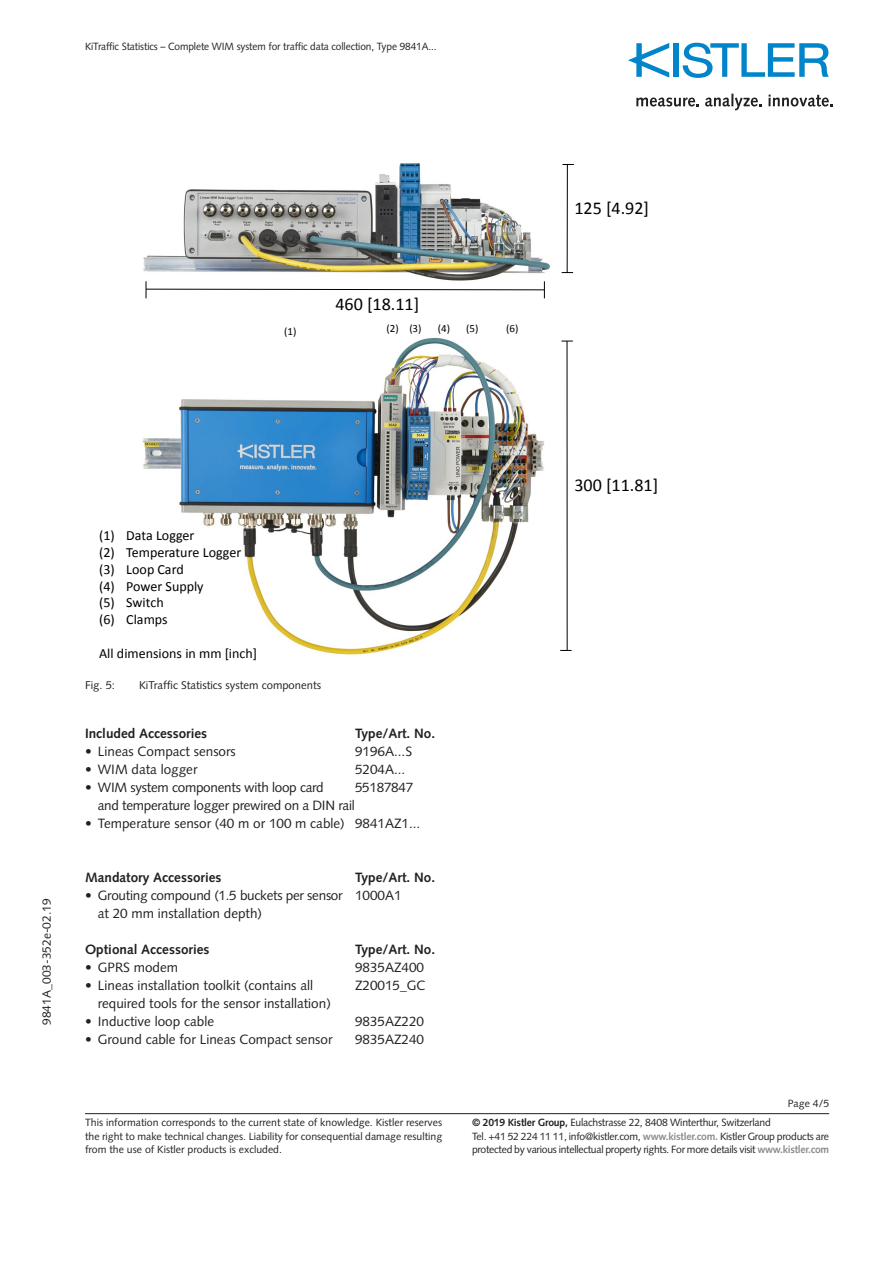
<style>
.page{position:relative;width:893px;height:1263px;background:#fff}
.page>*{position:absolute;margin:0;border:0;box-sizing:border-box;transform-origin:0 0}
.t1{font:18px "Calibri";color:#000}
.t2{font:14.1px/16.8px "Calibri";color:#000}
.t3{font:13.5px "Syntax LT Std";color:#231f20}
.t4{font:13.5px/18px "Syntax LT Std";letter-spacing:-.02em;color:#231f20}
._2_00_U-Titel{font:700 13.5px "Syntax LT Std";color:#231f20}
.t5{font:12px "Syntax LT Std";color:#231f20}
._4_00_Legende{font:11.25px "Syntax LT Std";color:#231f20}
.t6{font:10.95px "Calibri";color:#000}
.t7{font:10.5px/13.5px "Syntax LT Std";letter-spacing:-.02em;color:#231f20}
.t8{font:10.5px "Syntax LT Std";letter-spacing:-.02em;color:#231f20;scale:.96 1}
.s1{font-weight:700}
.s2{font-weight:700;color:#8a8c8f}
</style>
<div class="page">
<hr style="left:85px;top:1113px;width:744px;height:1px;background:#231f20">
<div style="left:673px;top:43px;width:6px;height:34px;background:#0084ca"></div>
<svg style="left:683px;top:43px;width:146px;height:35px"></svg>
<svg style="left:628px;top:43px;width:41px;height:35px"></svg>
<svg style="left:636px;top:98px;width:63px;height:9px"></svg>
<svg style="left:705px;top:94px;width:57px;height:16px"></svg>
<svg style="left:768px;top:95px;width:65px;height:12px"></svg>
<img style="left:142px;top:337px;width:402px;height:318px">
<hr style="left:567px;top:165px;width:1px;height:108px;background:#000">
<svg style="left:562px;top:164px;width:12px;height:1px"></svg>
<hr style="left:567px;top:341px;width:1px;height:309px;background:#000">
<svg style="left:561px;top:341px;width:12px;height:1px"></svg>
<svg style="left:560px;top:650px;width:12px;height:1px"></svg>
<img style="left:143px;top:163px;width:408px;height:118px">
<svg style="left:145px;top:281px;width:400px;height:17px"></svg>
<p class="t8" style="left:85px;top:41px;width:368px">KiTraffic Statistics – Complete WIM system for traffic data collection, Type 9841A...</p>
<p class="t1" style="left:335px;top:292px;width:85px">460 [18.11]</p>
<p class="t6" style="left:284px;top:324px;width:14px">(1)</p>
<p class="t6" style="left:387px;top:322px;width:37px">(2) (3)</p>
<p class="t6" style="left:438px;top:322px;width:42px">(4) (5)</p>
<p class="t6" style="left:506px;top:322px;width:14px">(6)</p>
<p class="t1" style="left:574px;top:196px;width:76px">125 [4.92]</p>
<p class="t5" style="left:39px;top:1025px;width:128px;rotate:-90deg">9841A_003-352e-02.19</p>
<p class="t2" style="left:99px;top:527px;width:144px">(1) Data Logger<br>(2) Temperature Logger (3) Loop Card<br>(4) Power Supply<br>(5) Switch<br>(6) Clamps</p>
<p class="t2" style="left:99px;top:645px;width:159px">All dimensions in mm [inch]</p>
<p class="_4_00_Legende" style="left:85px;top:678px;width:32px">Fig. 5:</p>
<p class="_4_00_Legende" style="left:139px;top:678px;width:184px">KiTraffic Statistics system components</p>
<p class="_2_00_U-Titel" style="left:85px;top:726px;width:124px">Included Accessories</p>
<p class="_2_00_U-Titel" style="left:355px;top:726px;width:82px">Type/Art. No.</p>
<p class="t3" style="left:85px;top:743px;width:152px">• Lineas Compact sensors</p>
<p class="t3" style="left:355px;top:743px;width:59px">9196A...S</p>
<p class="t3" style="left:85px;top:761px;width:114px">• WIM data logger</p>
<p class="t3" style="left:355px;top:761px;width:52px">5204A...</p>
<p class="t4" style="left:85px;top:778px;width:240px">• WIM system components with loop card</p>
<p class="t4" style="left:355px;top:778px;width:60px">55187847</p>
<p class="t4" style="left:98px;top:796px;width:259px">and temperature logger prewired on a DIN rail</p>
<p class="t3" style="left:85px;top:815px;width:337px">• Temperature sensor (40 m or 100 m cable) 9841AZ1...</p>
<p class="_2_00_U-Titel" style="left:85px;top:870px;width:138px">Mandatory Accessories</p>
<p class="_2_00_U-Titel" style="left:355px;top:870px;width:82px">Type/Art. No.</p>
<p class="t4" style="left:98px;top:886px;width:305px;text-indent:-13px">• Grouting compound (1.5 buckets per sensor 1000A1 at 20 mm installation depth)</p>
<p class="_2_00_U-Titel" style="left:85px;top:942px;width:126px">Optional Accessories</p>
<p class="_2_00_U-Titel" style="left:355px;top:942px;width:82px">Type/Art. No.</p>
<p class="t3" style="left:85px;top:959px;width:95px">• GPRS modem</p>
<p class="t3" style="left:355px;top:959px;width:71px">9835AZ400</p>
<p class="t3" style="left:85px;top:977px;width:230px">• Lineas installation toolkit (contains all</p>
<p class="t3" style="left:355px;top:977px;width:72px">Z20015_GC</p>
<p class="t3" style="left:98px;top:995px;width:235px">required tools for the sensor installation)</p>
<p class="t3" style="left:85px;top:1013px;width:131px">• Inductive loop cable</p>
<p class="t3" style="left:355px;top:1013px;width:71px">9835AZ220</p>
<p class="t3" style="left:85px;top:1031px;width:249px">• Ground cable for Lineas Compact sensor</p>
<p class="t3" style="left:355px;top:1031px;width:71px">9835AZ240</p>
<p class="t7" style="left:85px;top:1116px;width:359px;text-align:justify">This information corresponds to the current state of knowledge. Kistler reserves the right to make technical changes. Liability for consequential damage resulting from the use of Kistler products is excluded.</p>
<p class="t1" style="left:574px;top:473px;width:85px">300 [11.81]</p>
<p class="t7" style="left:788px;top:1097px;width:43px">Page 4/5</p>
<p class="t7" style="left:472px;top:1116px;width:359px"><span class="s1">© 2019 Kistler Group,</span> Eulachstrasse 22, 8408 Winterthur, Switzerland<br>Tel. +41 52 224 11 11, info@kistler.com, <span class="s2">www.kistler.com.</span> Kistler Group products are protected by various intellectual property rights. For more details visit <span class="s2">www.kistler.com</span></p>
</div>
